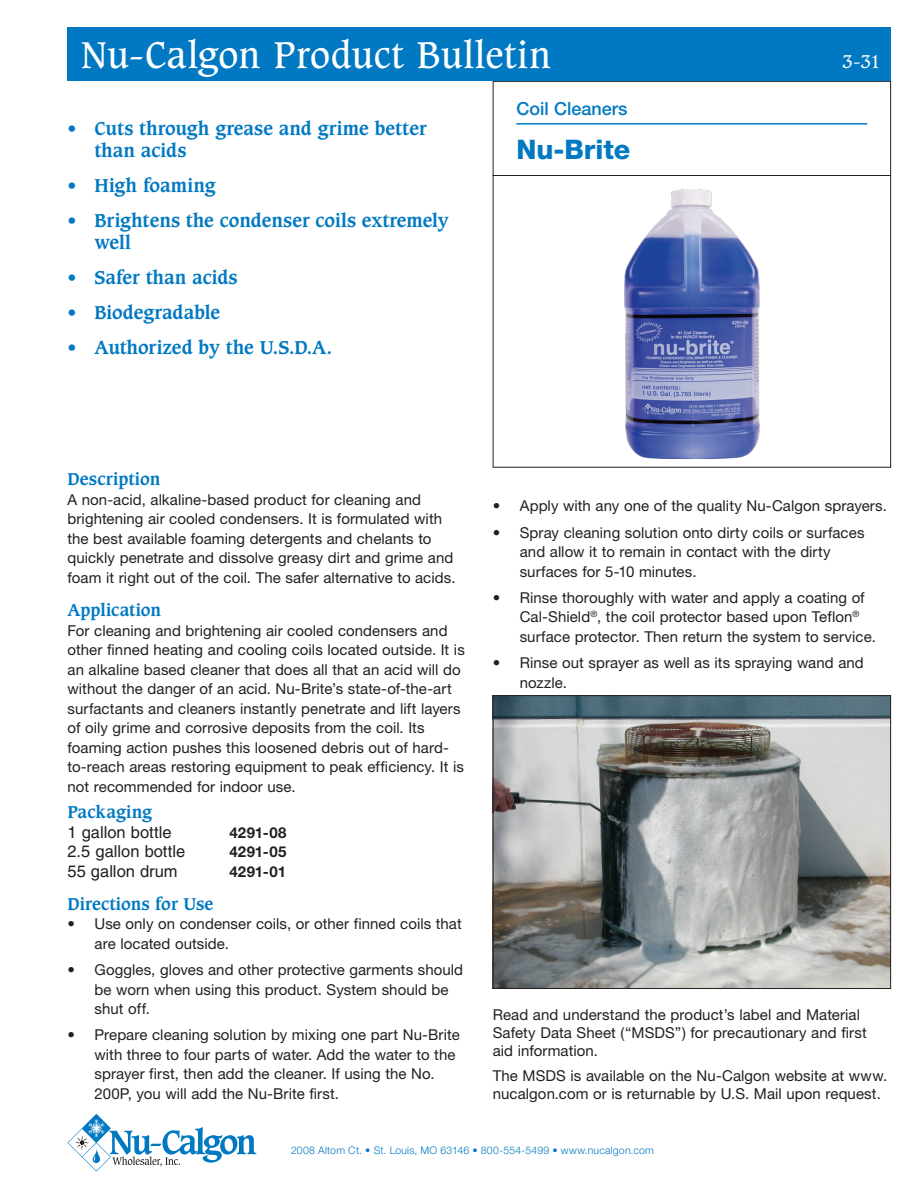
<style>
.page{position:relative;width:918px;height:1188px;background:#fff}
.page>*{position:absolute;margin:0;border:0;box-sizing:border-box;transform-origin:0 0}
._1__Header{font:36px "Caxton";letter-spacing:.015em;color:#fff}
._3__Product_Name{font:800 27px "Helvetica Neue";color:#0079c2}
._4__Highlight_Bullet{font:700 18px/21.6px "Caxton";letter-spacing:-.005em;color:#0079c2}
._2__Section_Name{font:500 18px "Helvetica Neue";color:#0079c2}
._1__Header-2{font:18px "Caxton";color:#fff}
._5__Subhead{font:700 16.5px "Caxton";color:#0079c2}
._6a__Text_1_no___bel{font:16.5px "Helvetica LT";color:#231f20}
._6__Text_1{font:15px/19.5px "Helvetica Neue";letter-spacing:.005em;color:#231f20}
._6a__Text_1_no___bel-2{font:700 15px "Helvetica Neue";letter-spacing:.005em;color:#231f20}
.t1{font:300 10.5px "Helvetica Neue";letter-spacing:.02em;color:#0079c2}
</style>
<div class="page">
<div style="left:493px;top:81px;width:398px;height:387px;border:1px solid #231f20"></div>
<div style="left:68px;top:27px;width:823px;height:54px;background:#0079c2"></div>
<hr style="left:493px;top:175px;width:398px;height:1px;background:#231f20">
<hr style="left:516px;top:123px;width:351px;height:2px;background:#0079c2">
<img style="left:624px;top:189px;width:135px;height:270px">
<svg style="left:68px;top:1114px;width:188px;height:58px"></svg>
<img style="left:495px;top:697px;width:394px;height:290px">
<div style="left:493px;top:695px;width:398px;height:294px;border:1px solid #231f20"></div>
<p class="_1__Header" style="left:81px;top:33px;width:472px">Nu-Calgon Product Bulletin</p>
<p class="_4__Highlight_Bullet" style="left:94px;top:118px;width:334px;text-indent:-27px">• Cuts through grease and grime better than acids</p>
<p class="_4__Highlight_Bullet" style="left:68px;top:175px;width:150px">• High foaming</p>
<p class="_4__Highlight_Bullet" style="left:94px;top:210px;width:356px;text-indent:-27px">• Brightens the condenser coils extremely well</p>
<p class="_4__Highlight_Bullet" style="left:68px;top:267px;width:172px">• Safer than acids</p>
<p class="_4__Highlight_Bullet" style="left:68px;top:302px;width:154px">• Biodegradable</p>
<p class="_4__Highlight_Bullet" style="left:68px;top:337px;width:266px">• Authorized by the U.S.D.A.</p>
<p class="_2__Section_Name" style="left:516px;top:98px;width:113px">Coil Cleaners</p>
<p class="_3__Product_Name" style="left:516px;top:133px;width:115px">Nu-Brite</p>
<p class="_1__Header-2" style="left:842px;top:51px;width:40px">3-31</p>
<p class="_5__Subhead" style="left:68px;top:469px;width:94px">Description</p>
<p class="_6__Text_1" style="left:68px;top:489px;width:390px">A non-acid, alkaline-based product for cleaning and brightening air cooled condensers. It is formulated with the best available foaming detergents and chelants to quickly penetrate and dissolve greasy dirt and grime and foam it right out of the coil. The safer alternative to acids.</p>
<p class="_5__Subhead" style="left:68px;top:600px;width:95px">Application</p>
<p class="_6__Text_1" style="left:68px;top:620px;width:399px">For cleaning and brightening air cooled condensers and other finned heating and cooling coils located outside. It is an alkaline based cleaner that does all that an acid will do without the danger of an acid. Nu-Brite’s state-of-the-art surfactants and cleaners instantly penetrate and lift layers of oily grime and corrosive deposits from the coil. Its foaming action pushes this loosened debris out of hard&shy;to-reach areas restoring equipment to peak efficiency. It is not recommended for indoor use.</p>
<p class="_5__Subhead" style="left:68px;top:802px;width:86px">Packaging</p>
<p class="_6a__Text_1_no___bel" style="left:68px;top:822px;width:106px">1 gallon bottle</p>
<p class="_6a__Text_1_no___bel-2" style="left:230px;top:823px;width:59px">4291-08</p>
<p class="_6a__Text_1_no___bel" style="left:68px;top:842px;width:119px">2.5 gallon bottle</p>
<p class="_6a__Text_1_no___bel-2" style="left:230px;top:843px;width:59px">4291-05</p>
<p class="_6a__Text_1_no___bel" style="left:68px;top:861px;width:112px">55 gallon drum</p>
<p class="_6a__Text_1_no___bel-2" style="left:230px;top:862px;width:58px">4291-01</p>
<p class="_5__Subhead" style="left:68px;top:894px;width:147px">Directions for Use</p>
<p class="_6__Text_1" style="left:94px;top:914px;width:369px;text-indent:-27px">• Use only on condenser coils, or other finned coils that are located outside.</p>
<p class="_6__Text_1" style="left:94px;top:960px;width:370px;text-indent:-27px">• Goggles, gloves and other protective garments should be worn when using this product. System should be shut off.</p>
<p class="_6__Text_1" style="left:94px;top:1025px;width:367px;text-indent:-27px">• Prepare cleaning solution by mixing one part Nu-Brite with three to four parts of water. Add the water to the sprayer first, then add the cleaner. If using the No.<br>200P, you will add the Nu-Brite first.</p>
<p class="_6__Text_1" style="left:493px;top:496px;width:396px">• Apply with any one of the quality Nu-Calgon sprayers.</p>
<p class="_6__Text_1" style="left:520px;top:522px;width:346px;text-indent:-27px">• Spray cleaning solution onto dirty coils or surfaces and allow it to remain in contact with the dirty surfaces for 5-10 minutes.</p>
<p class="_6__Text_1" style="left:520px;top:588px;width:358px;text-indent:-27px">• Rinse thoroughly with water and apply a coating of<br>Cal-Shield<sup>®</sup>, the coil protector based upon Teflon<sup>® </sup>surface protector. Then return the system to service.</p>
<p class="_6__Text_1" style="left:520px;top:653px;width:346px;text-indent:-27px">• Rinse out sprayer as well as its spraying wand and nozzle.</p>
<p class="_6__Text_1" style="left:493px;top:1006px;width:376px;line-height:18px">Read and understand the product’s label and Material<br>Safety Data Sheet (“MSDS”) for precautionary and first aid information.</p>
<p class="_6__Text_1" style="left:493px;top:1066px;width:396px;line-height:18px">The MSDS is available on the Nu-Calgon website at www. nucalgon.com or is returnable by U.S. Mail upon request.</p>
<p class="t1" style="left:291px;top:1144px;width:364px">2008 Altom Ct. • St. Louis, MO 63146 • 800-554-5499 • www.nucalgon.com</p>
</div>
